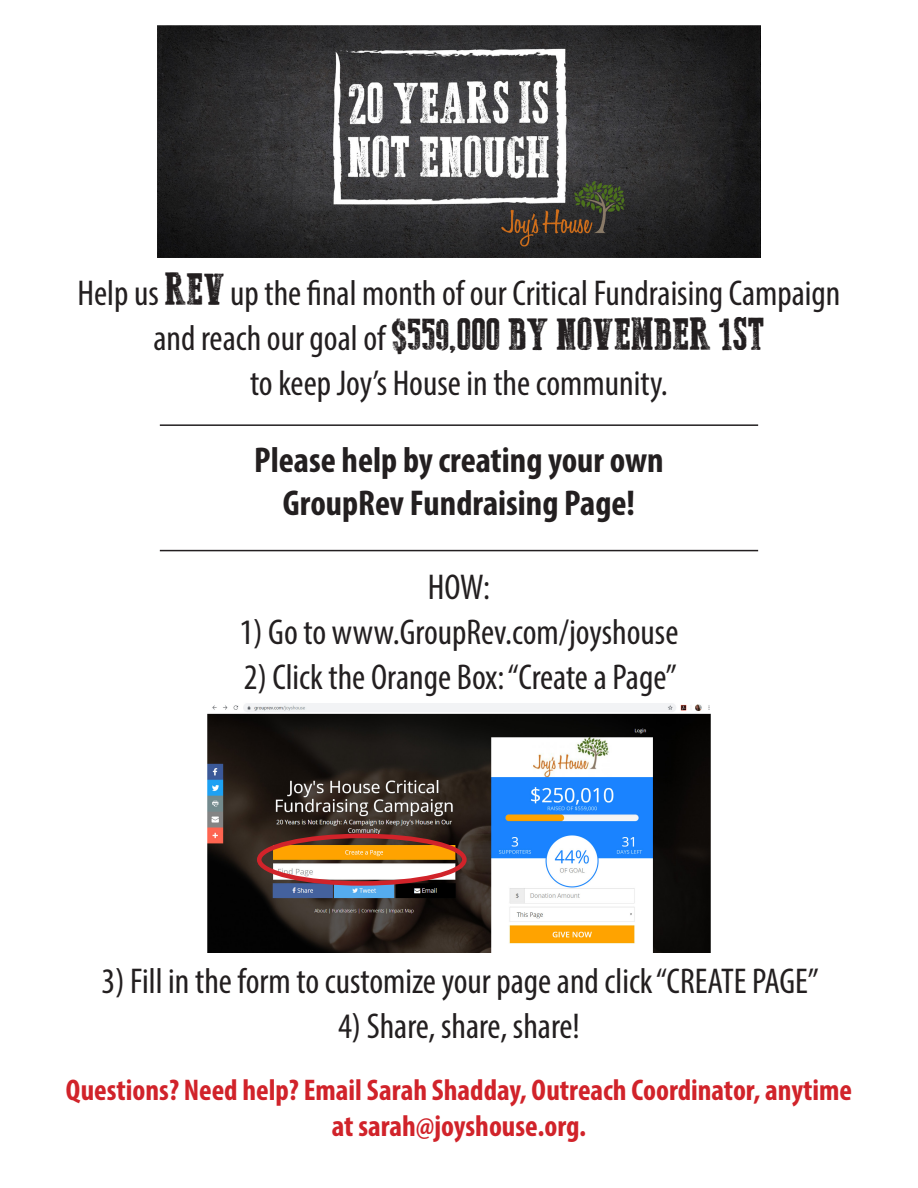
<style>
.page{position:relative;width:918px;height:1188px;background:#fff}
.page>*{position:absolute;margin:0;border:0;box-sizing:border-box;transform-origin:0 0}
.t1{font:45px "Dust West";color:#231f20}
.t2{font:condensed 36px "Myriad Pro";color:#231f20}
.t3{font:700 condensed 36px "Myriad Pro";color:#231f20}
.t4{font:700 condensed 30px/36px "Myriad Pro";color:#d1232a;text-align:center}
.s1{font-family:"Dust West";font-stretch:normal;font-size:45px}
.s2{font-family:"Myriad Pro";font-stretch:condensed;font-size:36px}
</style>
<div class="page">
<img style="left:158px;top:26px;width:602px;height:231px">
<hr style="left:160px;top:424px;width:598px;height:2px;background:#231f20">
<hr style="left:160px;top:550px;width:598px;height:1px;background:#231f20">
<img style="left:207px;top:703px;width:504px;height:250px">
<div style="left:257px;top:834px;width:210px;height:52px;border:4px solid #d1232a;border-radius:50%"></div>
<p class="t2" style="left:78px;top:272px;width:764px">Help us <span class="s1">REV</span> up the final month of our Critical Fundraising Campaign</p>
<p class="t1" style="left:154px;top:310px;width:612px"><span class="s2">and reach our goal of</span> $559,000 BY NOVEMBER 1ST</p>
<p class="t2" style="left:250px;top:362px;width:419px">to keep Joy’s House in the community.</p>
<p class="t3" style="left:254px;top:437px;width:411px">Please help by creating your own</p>
<p class="t3" style="left:283px;top:481px;width:354px">GroupRev Fundraising Page!</p>
<p class="t2" style="left:428px;top:566px;width:64px">HOW:</p>
<p class="t2" style="left:240px;top:611px;width:440px">1) Go to www.GroupRev.com/joyshouse</p>
<p class="t2" style="left:244px;top:656px;width:434px">2) Click the Orange Box: “Create a Page”</p>
<p class="t2" style="left:102px;top:959px;width:719px">3) Fill in the form to customize your page and click “CREATE PAGE”</p>
<p class="t2" style="left:338px;top:1004px;width:243px">4) Share, share, share!</p>
<p class="t4" style="left:66px;top:1072px;width:788px">Questions? Need help? Email Sarah Shadday, Outreach Coordinator, anytime at sarah@joyshouse.org.</p>
</div>
